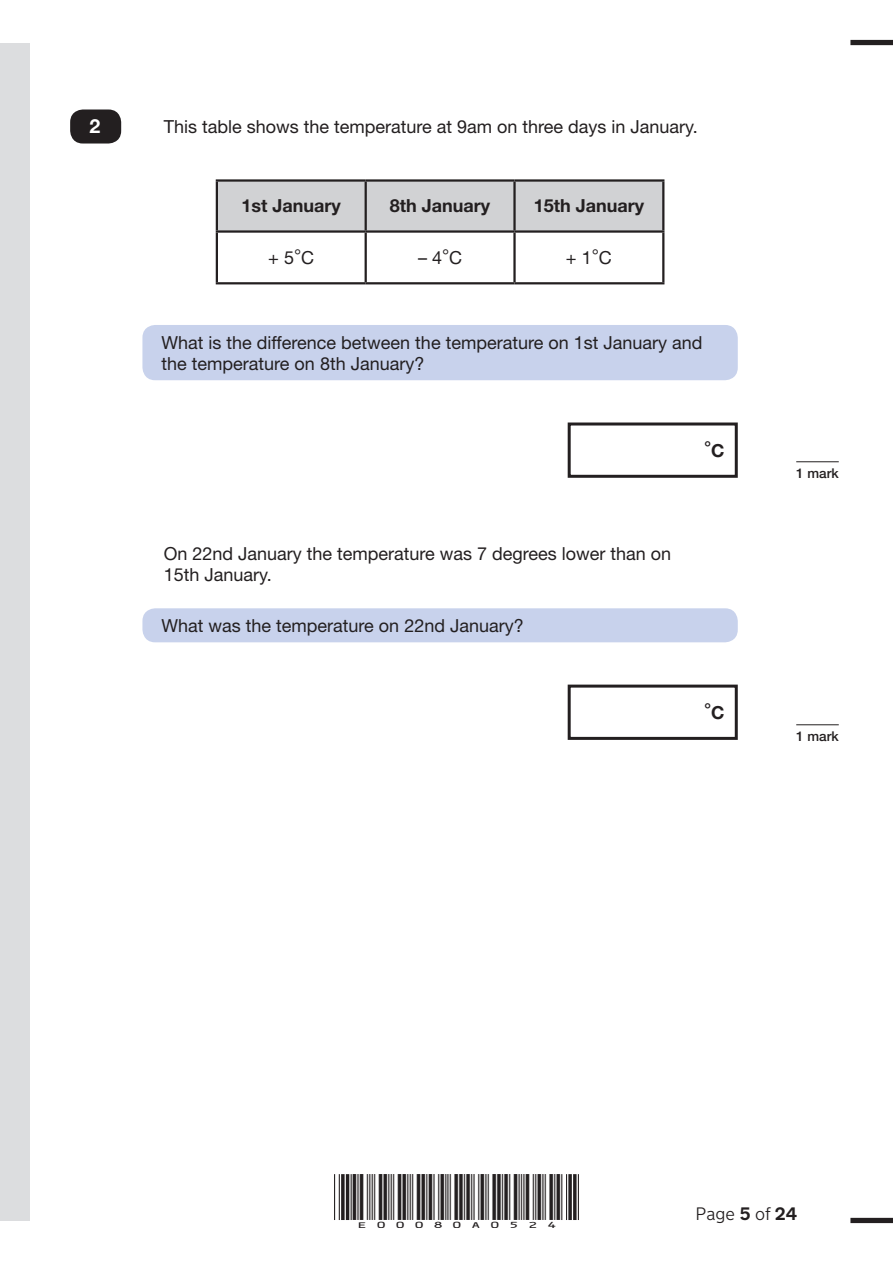
<style>
.page{position:relative;width:893px;height:1263px;background:#fff}
.page>*{position:absolute;margin:0;border:0;box-sizing:border-box;transform-origin:0 0}
.t1{font:700 19.5px "Helvetica Neue LT Std";color:#fff}
.t2{font:18px/21px "Helvetica Neue LT Std";color:#231f20}
.t3{font:700 18px "Helvetica Neue LT Std";color:#231f20}
.t4{font:300 18px "New Transport";color:#231f20}
.t5{font:15px "ID Automation HC39 M";color:#231f20;scale:1.3 1}
.t6{font:500 13.5px "Helvetica Neue LT Std";color:#231f20}
.s1{font-weight:700}
</style>
<div class="page">
<div style="left:218px;top:182px;width:444px;height:48px;background:#d1d2d4"></div>
<hr style="left:216px;top:179px;width:150px;height:3px;background:#231f20">
<hr style="left:216px;top:182px;width:2px;height:48px;background:#231f20">
<hr style="left:366px;top:179px;width:148px;height:3px;background:#231f20">
<hr style="left:365px;top:182px;width:2px;height:48px;background:#231f20">
<hr style="left:514px;top:179px;width:150px;height:3px;background:#231f20">
<hr style="left:513px;top:182px;width:3px;height:48px;background:#231f20">
<hr style="left:662px;top:182px;width:2px;height:48px;background:#231f20">
<hr style="left:216px;top:230px;width:150px;height:3px;background:#231f20">
<hr style="left:366px;top:230px;width:148px;height:3px;background:#231f20">
<hr style="left:514px;top:230px;width:150px;height:3px;background:#231f20">
<hr style="left:216px;top:233px;width:2px;height:49px;background:#231f20">
<hr style="left:365px;top:233px;width:2px;height:49px;background:#231f20">
<hr style="left:513px;top:233px;width:3px;height:49px;background:#231f20">
<hr style="left:662px;top:233px;width:2px;height:49px;background:#231f20">
<hr style="left:216px;top:282px;width:150px;height:2px;background:#231f20">
<hr style="left:366px;top:282px;width:148px;height:2px;background:#231f20">
<hr style="left:514px;top:282px;width:150px;height:2px;background:#231f20">
<div style="left:142px;top:325px;width:596px;height:55px;background:#c8d2ec;border-radius:13px"></div>
<div style="left:568px;top:422px;width:170px;height:56px;border:3px solid #231f20"></div>
<div style="left:142px;top:608px;width:596px;height:34px;background:#c8d2ec;border-radius:13px"></div>
<div style="left:568px;top:685px;width:170px;height:55px;border:3px solid #231f20"></div>
<div style="left:70px;top:109px;width:51px;height:35px;background:#231f20;border-radius:13px"></div>
<hr style="left:796px;top:461px;width:43px;height:1px;background:#231f20">
<hr style="left:796px;top:724px;width:43px;height:1px;background:#231f20">
<div style="left:850px;top:1218px;width:43px;height:5px;background:#231f20"></div>
<div style="left:850px;top:40px;width:43px;height:5px;background:#231f20"></div>
<hr style="left:351px;top:1174px;width:1px;height:46px;background:#231f20">
<hr style="left:339px;top:1174px;width:1px;height:46px;background:#231f20">
<hr style="left:334px;top:1174px;width:1px;height:46px;background:#231f20">
<hr style="left:346px;top:1174px;width:3px;height:46px;background:#231f20">
<svg style="left:341px;top:1174px;width:4px;height:46px"></svg>
<hr style="left:578px;top:1174px;width:1px;height:46px;background:#231f20">
<hr style="left:566px;top:1174px;width:1px;height:46px;background:#231f20">
<hr style="left:561px;top:1174px;width:1px;height:46px;background:#231f20">
<svg style="left:573px;top:1174px;width:4px;height:46px"></svg>
<svg style="left:568px;top:1174px;width:4px;height:46px"></svg>
<div style="left:0;top:43px;width:30px;height:1177px;background:#dcdddf"></div>
<p class="t1" style="left:89px;top:114px;width:12px">2</p>
<p class="t2" style="left:164px;top:116px;width:536px">This table shows the temperature at 9am on three days in January.</p>
<p class="t3" style="left:242px;top:195px;width:101px">1st January</p>
<p class="t3" style="left:390px;top:195px;width:102px">8th January</p>
<p class="t3" style="left:534px;top:195px;width:112px">15th January</p>
<p class="t2" style="left:268px;top:247px;width:48px">+ 5°C</p>
<p class="t2" style="left:418px;top:247px;width:46px">– 4°C</p>
<p class="t2" style="left:566px;top:247px;width:48px">+ 1°C</p>
<p class="t2" style="left:162px;top:331px;width:542px">What is the difference between the temperature on 1st January and the temperature on 8th January?</p>
<p class="t3" style="left:704px;top:438px;width:22px">°C</p>
<p class="t2" style="left:164px;top:543px;width:509px">On 22nd January the temperature was 7 degrees lower than on<br>15th January.</p>
<p class="t2" style="left:162px;top:615px;width:364px">What was the temperature on 22nd January?</p>
<p class="t3" style="left:704px;top:700px;width:22px">°C</p>
<p class="t6" style="left:796px;top:465px;width:44px">1 mark</p>
<p class="t6" style="left:796px;top:728px;width:44px">1 mark</p>
<p class="t5" style="left:353px;top:1206px;width:162px">E00080A0524</p>
<p class="t4" style="left:696px;top:1203px;width:103px">Page <span class="s1">5</span> of <span class="s1">24</span></p>
</div>
